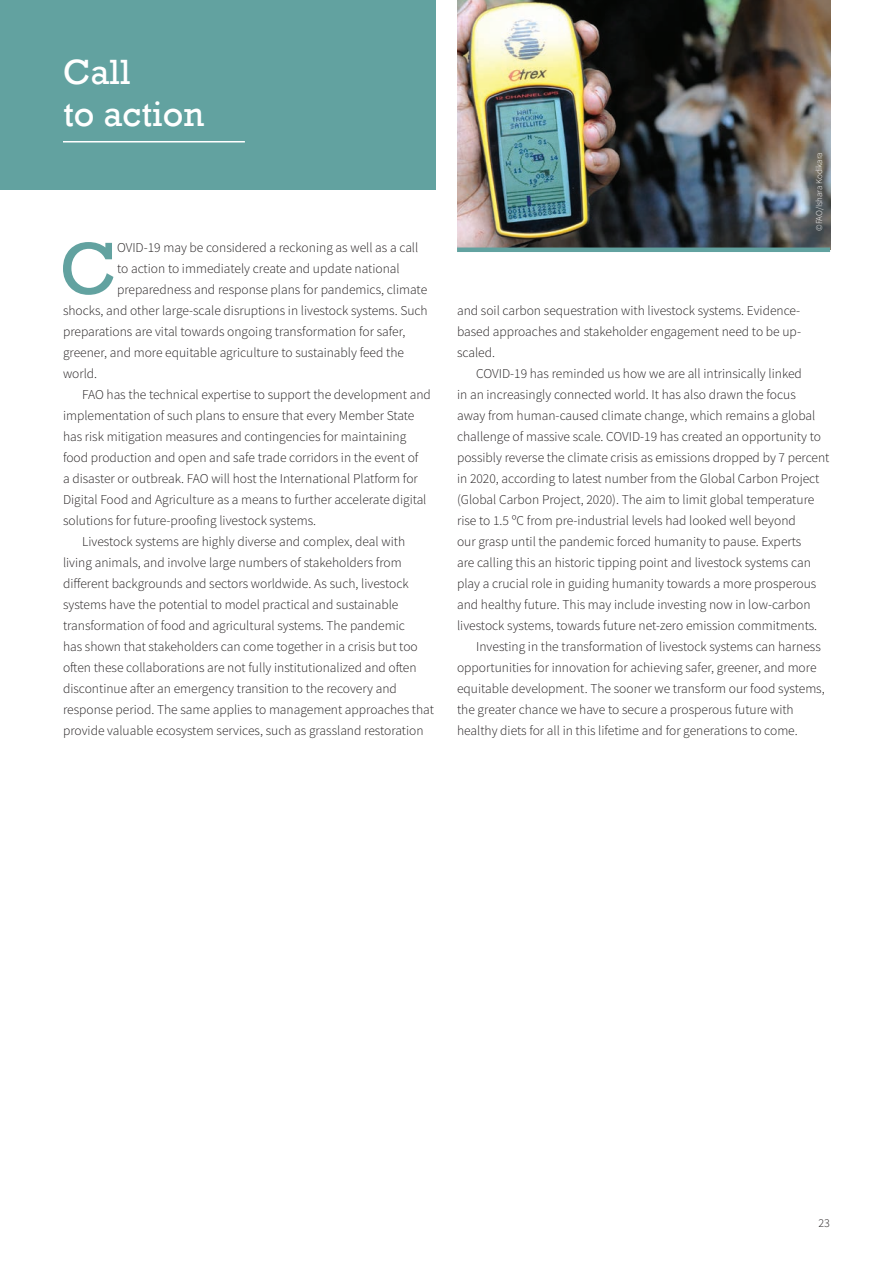
<style>
.page{position:relative;width:893px;height:1263px;background:#fff}
.page>*{position:absolute;margin:0;border:0;box-sizing:border-box;transform-origin:0 0}
.t1{font:75.3px "Rockwell";color:#62a2a0}
.t2{font:36px/42px "Rockwell";color:#fff}
.t3{font:300 13.5px/21px "Source Sans Pro";color:#231f20;text-align:justify}
.t4{font:300 12px "Source Sans Pro";color:#231f20}
.t5{font:300 9px "Source Sans Pro";letter-spacing:-.01em;color:#fff}
</style>
<div class="page">
<div style="left:0;top:0;width:436px;height:189px;background:#62a2a0"></div>
<hr style="left:63px;top:141px;width:182px;height:1px;background:#fff">
<img style="left:457px;top:0;width:373px;height:248px">
<hr style="left:457px;top:248px;width:373px;height:4px;background:#62a2a0">
<h2 class="t2" style="left:63px;top:51px;width:143px">Call<br>to action</h2>
<h1 class="t1" style="left:60px;top:225px;width:59px">C</h1>
<p class="t3" style="left:117px;top:237px;width:303px">OVID-19 may be considered a reckoning as well as a call</p>
<p class="t3" style="left:117px;top:258px;width:284px">to action to immediately create and update national</p>
<p class="t3" style="left:117px;top:279px;width:312px">preparedness and response plans for pandemics, climate</p>
<p class="t3" style="left:63px;top:300px;width:366px">shocks, and other large-scale disruptions in livestock systems. Such</p>
<p class="t3" style="left:63px;top:321px;width:344px">preparations are vital towards ongoing transformation for safer,</p>
<p class="t3" style="left:63px;top:342px;width:343px">greener, and more equitable agriculture to sustainably feed the</p>
<p class="t3" style="left:63px;top:363px;width:36px">world.</p>
<p class="t3" style="left:82px;top:384px;width:350px">FAO has the technical expertise to support the development and</p>
<p class="t3" style="left:63px;top:405px;width:353px">implementation of such plans to ensure that every Member State</p>
<p class="t3" style="left:63px;top:426px;width:345px">has risk mitigation measures and contingencies for maintaining</p>
<p class="t3" style="left:63px;top:447px;width:357px">food production and open and safe trade corridors in the event of</p>
<p class="t3" style="left:63px;top:468px;width:356px">a disaster or outbreak. FAO will host the International Platform for</p>
<p class="t3" style="left:63px;top:489px;width:365px">Digital Food and Agriculture as a means to further accelerate digital</p>
<p class="t3" style="left:63px;top:510px;width:255px">solutions for future-proofing livestock systems.</p>
<p class="t3" style="left:82px;top:531px;width:325px">Livestock systems are highly diverse and complex, deal with</p>
<p class="t3" style="left:63px;top:552px;width:340px">living animals, and involve large numbers of stakeholders from</p>
<p class="t3" style="left:63px;top:573px;width:347px">different backgrounds and sectors worldwide. As such, livestock</p>
<p class="t3" style="left:63px;top:594px;width:337px">systems have the potential to model practical and sustainable</p>
<p class="t3" style="left:63px;top:615px;width:343px">transformation of food and agricultural systems. The pandemic</p>
<p class="t3" style="left:63px;top:636px;width:356px">has shown that stakeholders can come together in a crisis but too</p>
<p class="t3" style="left:63px;top:657px;width:355px">often these collaborations are not fully institutionalized and often</p>
<p class="t3" style="left:63px;top:678px;width:335px">discontinue after an emergency transition to the recovery and</p>
<p class="t3" style="left:63px;top:699px;width:372px">response period. The same applies to management approaches that</p>
<p class="t3" style="left:63px;top:720px;width:362px">provide valuable ecosystem services, such as grassland restoration</p>
<p class="t5" style="left:814px;top:231px;width:80px;rotate:-90deg">©FAO/Ishara Kodikara</p>
<p class="t3" style="left:457px;top:300px;width:346px">and soil carbon sequestration with livestock systems. Evidence&shy;based approaches and stakeholder engagement need to be up&shy;scaled.</p>
<p class="t3" style="left:476px;top:363px;width:327px">COVID-19 has reminded us how we are all intrinsically linked</p>
<p class="t3" style="left:457px;top:384px;width:340px">in an increasingly connected world. It has also drawn the focus</p>
<p class="t3" style="left:457px;top:405px;width:360px">away from human-caused climate change, which remains a global</p>
<p class="t3" style="left:457px;top:426px;width:365px">challenge of massive scale. COVID-19 has created an opportunity to</p>
<p class="t3" style="left:457px;top:447px;width:374px">possibly reverse the climate crisis as emissions dropped by 7 percent</p>
<p class="t3" style="left:457px;top:468px;width:364px">in 2020, according to latest number from the Global Carbon Project</p>
<p class="t3" style="left:457px;top:489px;width:359px">(Global Carbon Project, 2020). The aim to limit global temperature</p>
<p class="t3" style="left:457px;top:510px;width:340px">rise to 1.5 ºC from pre-industrial levels had looked well beyond</p>
<p class="t3" style="left:457px;top:531px;width:346px">our grasp until the pandemic forced humanity to pause. Experts</p>
<p class="t3" style="left:457px;top:552px;width:355px">are calling this an historic tipping point and livestock systems can</p>
<p class="t3" style="left:457px;top:573px;width:361px">play a crucial role in guiding humanity towards a more prosperous</p>
<p class="t3" style="left:457px;top:594px;width:355px">and healthy future. This may include investing now in low-carbon</p>
<p class="t3" style="left:457px;top:615px;width:362px">livestock systems, towards future net-zero emission commitments.</p>
<p class="t3" style="left:476px;top:636px;width:346px">Investing in the transformation of livestock systems can harness</p>
<p class="t3" style="left:457px;top:657px;width:361px">opportunities for innovation for achieving safer, greener, and more</p>
<p class="t3" style="left:457px;top:678px;width:369px">equitable development. The sooner we transform our food systems,</p>
<p class="t3" style="left:457px;top:699px;width:338px">the greater chance we have to secure a prosperous future with</p>
<p class="t3" style="left:457px;top:720px;width:342px">healthy diets for all in this lifetime and for generations to come.</p>
<p class="t4" style="left:818px;top:1216px;width:13px">23</p>
</div>
